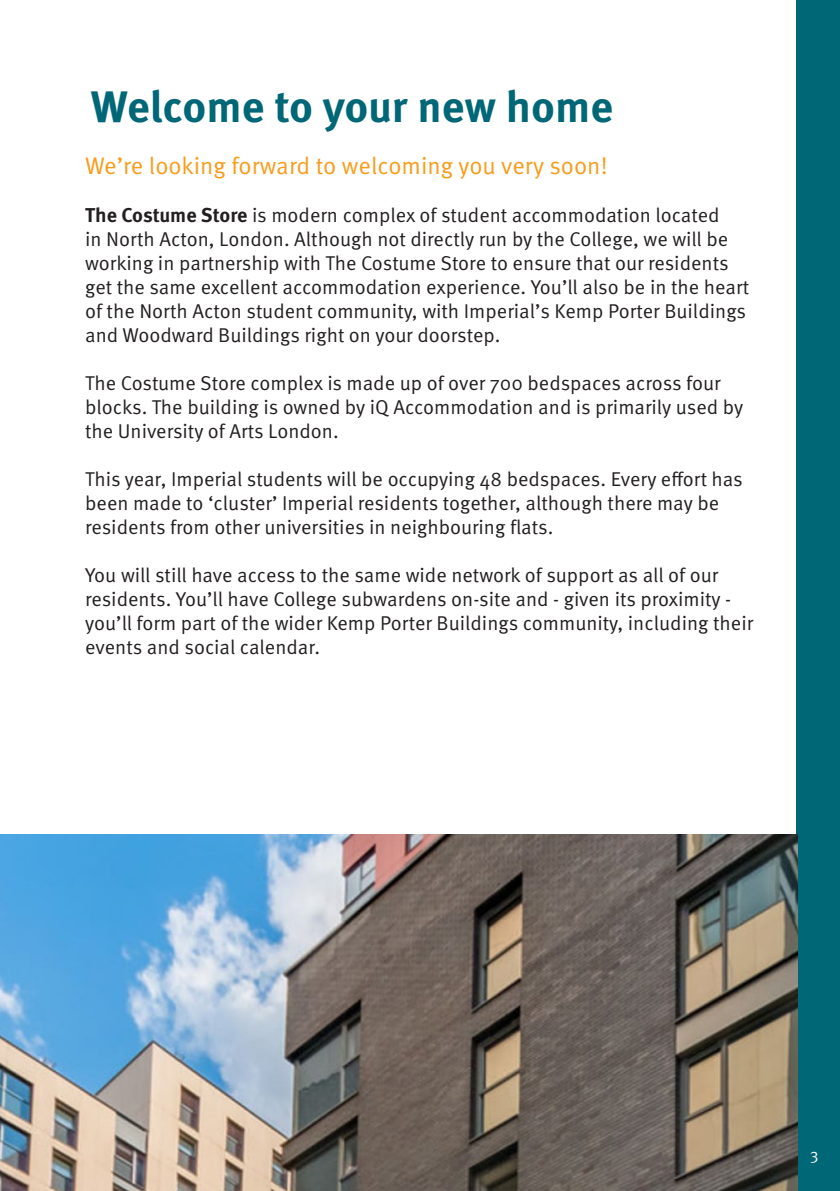
<style>
.page{position:relative;width:840px;height:1191px;background:#fff}
.page>*{position:absolute;margin:0;border:0;box-sizing:border-box;transform-origin:0 0}
.t1{font:700 44px "Meta Pro";color:#006776}
.t2{font:24px "Meta Pro Norm";color:#f89c1c}
.t3{font:20px/24px "Meta Pro Norm";color:#231f20}
.t4{font:16px "Meta Pro Norm";color:#fff}
.s1{font-family:"Meta Pro";font-weight:700}
</style>
<div class="page">
<div style="left:796px;top:0;width:43px;height:1191px;background:#006776"></div>
<img style="left:0;top:834px;width:796px;height:357px">
<p class="t1" style="left:91px;top:72px;width:523px">Welcome to your new home</p>
<p class="t2" style="left:85px;top:148px;width:523px">We’re looking forward to welcoming you very soon!</p>
<p class="t3" style="left:85px;top:202px;width:665px"><span class="s1">The Costume Store</span> is modern complex of student accommodation located<br>in North Acton, London. Although not directly run by the College, we will be working in partnership with The Costume Store to ensure that our residents get the same excellent accommodation experience. You’ll also be in the heart of the North Acton student community, with Imperial’s Kemp Porter Buildings and Woodward Buildings right on your doorstep.</p>
<p class="t3" style="left:85px;top:370px;width:659px">The Costume Store complex is made up of over 700 bedspaces across four blocks. The building is owned by iQ Accommodation and is primarily used by the University of Arts London.</p>
<p class="t3" style="left:85px;top:466px;width:658px">This year, Imperial students will be occupying 48 bedspaces. Every effort has been made to ‘cluster’ Imperial residents together, although there may be residents from other universities in neighbouring flats.</p>
<p class="t3" style="left:85px;top:562px;width:669px">You will still have access to the same wide network of support as all of our residents. You’ll have College subwardens on-site and - given its proximity - you’ll form part of the wider Kemp Porter Buildings community, including their events and social calendar.</p>
<p class="t4" style="left:809px;top:1142px;width:10px">3</p>
</div>
